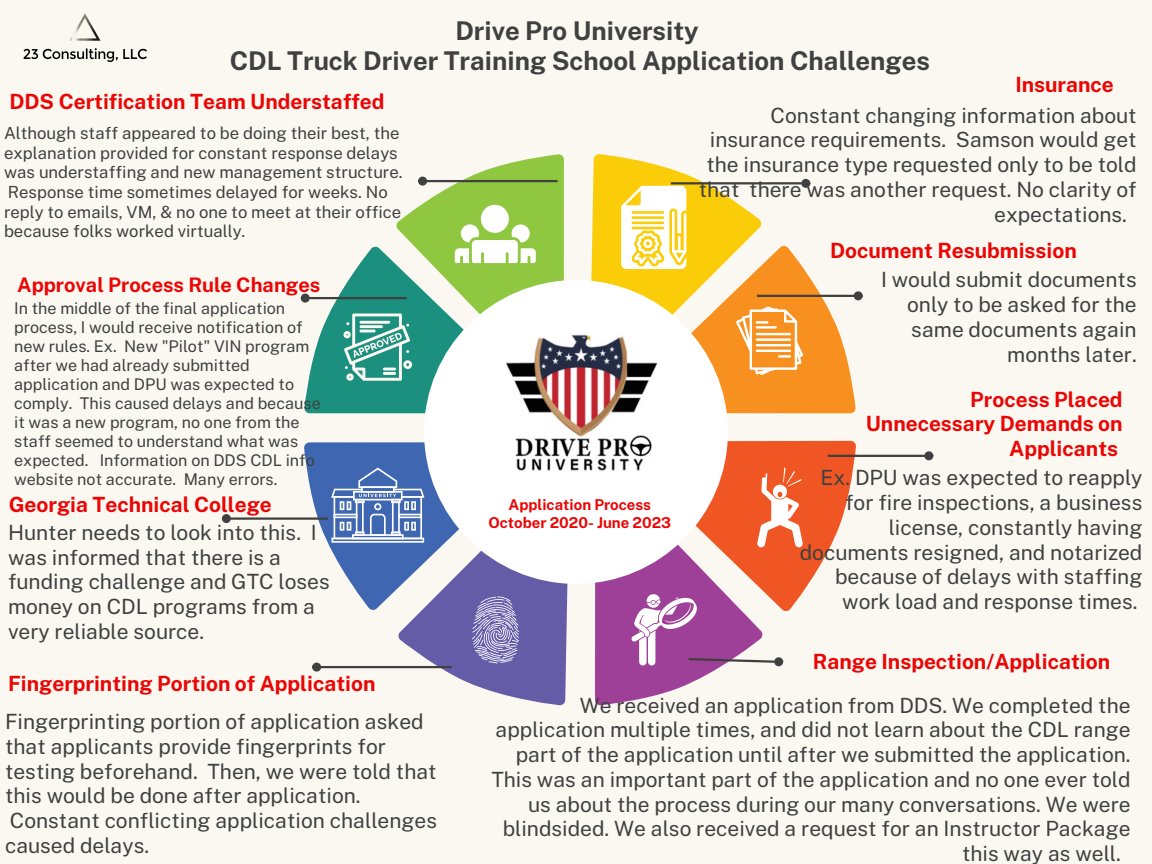
<style>
.page{position:relative;width:1152px;height:864px;background:#faf8f1}
.page>*{position:absolute;margin:0;border:0;box-sizing:border-box;transform-origin:0 0}
.t1{font:700 25.8px "Public Sans";color:#404040}
.t2{font:21px/24.8px "Public Sans";color:#404040}
.t3{font:700 21px/24.8px "Public Sans";color:#eb0606;text-align:right}
.t4{font:700 20.1px "Public Sans";color:#eb0606}
.t5{font:16.65px/19.6px "Public Sans";color:#404040}
.t6{font:16.2px/19px "Public Sans";color:#404040}
.t7{font:700 15px "Public Sans";color:#eb0606}
</style>
<div class="page">
<div style="left:424px;top:280px;width:304px;height:304px;background:#fff;border-radius:50%"></div>
<div style="left:301px;top:294px;width:9px;height:9px;border:2px solid #404040;border-radius:50%"></div>
<hr style="left:230px;top:517px;width:98px;height:3px;background:#404040">
<div style="left:223px;top:515px;width:7px;height:7px;background:#404040;border-radius:50%"></div>
<div style="left:222px;top:514px;width:9px;height:9px;border:2px solid #404040;border-radius:50%"></div>
<div style="left:855px;top:292px;width:7px;height:7px;background:#404040;border-radius:50%"></div>
<div style="left:854px;top:291px;width:9px;height:9px;border:2px solid #404040;border-radius:50%"></div>
<hr style="left:828px;top:455px;width:97px;height:2px;background:#404040">
<div style="left:926px;top:452px;width:6px;height:7px;background:#404040;border-radius:50%"></div>
<div style="left:924px;top:451px;width:9px;height:9px;border:2px solid #404040;border-radius:50%"></div>
<img style="left:23px;top:13px;width:124px;height:49px">
<img style="left:515px;top:334px;width:136px;height:137px">
<svg style="left:304px;top:154px;width:260px;height:259px"></svg>
<svg style="left:304px;top:442px;width:264px;height:263px"></svg>
<svg style="left:591px;top:154px;width:265px;height:259px"></svg>
<svg style="left:595px;top:441px;width:261px;height:264px"></svg>
<p class="t1" style="left:455px;top:15px;width:245px">Drive Pro University</p>
<p class="t1" style="left:230px;top:46px;width:702px">CDL Truck Driver Training School Application Challenges</p>
<p class="t3" style="left:1015px;top:72px;width:100px">Insurance</p>
<p class="t3" style="left:9px;top:89px;width:377px">DDS Certification Team Understaffed</p>
<p class="t2" style="left:771px;top:103px;width:368px">Constant changing information about</p>
<p class="t2" style="left:710px;top:127px;width:428px">insurance requirements. Samson would get</p>
<p class="t2" style="left:706px;top:152px;width:432px">the insurance type requested only to be told</p>
<p class="t2" style="left:699px;top:177px;width:439px">that there was another request. No clarity of</p>
<p class="t2" style="left:994px;top:202px;width:134px">expectations.</p>
<p class="t5" style="left:4px;top:123px;width:400px">Although staff appeared to be doing their best, the explanation provided for constant response delays was understaffing and new management structure.<br>Response time sometimes delayed for weeks. No reply to emails, VM, &amp; no one to meet at their office because folks worked virtually.</p>
<p class="t4" style="left:17px;top:273px;width:305px">Approval Process Rule Changes</p>
<p class="t6" style="left:14px;top:299px;width:308px">In the middle of the final application process, I would receive notification of new rules. Ex. New "Pilot" VIN program after we had already submitted application and DPU was expected to comply. This caused delays and because it was a new program, no one from the staff seemed to understand what was expected. Information on DDS CDL info website not accurate. Many errors.</p>
<p class="t3" style="left:9px;top:492px;width:265px">Georgia Technical College</p>
<p class="t2" style="left:8px;top:520px;width:323px">Hunter needs to look into this. I was informed that there is a funding challenge and GTC loses money on CDL programs from a very reliable source.</p>
<p class="t3" style="left:8px;top:671px;width:369px">Fingerprinting Portion of Application</p>
<p class="t2" style="left:5px;top:709px;width:434px">Fingerprinting portion of application asked that applicants provide fingerprints for testing beforehand. Then, we were told that this would be done after application.<br>Constant conflicting application challenges caused delays.</p>
<p class="t3" style="left:830px;top:238px;width:248px">Document Resubmission</p>
<p class="t2" style="left:881px;top:267px;width:257px;text-align:right">I would submit documents only to be asked for the same documents again months later.</p>
<p class="t7" style="left:509px;top:496px;width:144px">Application Process</p>
<p class="t7" style="left:488px;top:514px;width:184px">October 2020- June 2023</p>
<p class="t3" style="left:866px;top:387px;width:258px">Process Placed<br>Unnecessary Demands on<br>Applicants</p>
<p class="t2" style="left:800px;top:465px;width:344px;text-align:right">Ex. DPU was expected to reapply for fire inspections, a business license, constantly having documents resigned, and notarized because of delays with staffing work load and response times.</p>
<p class="t3" style="left:813px;top:649px;width:299px">Range Inspection/Application</p>
<p class="t2" style="left:580px;top:693px;width:552px">We received an application from DDS. We completed the</p>
<p class="t2" style="left:496px;top:717px;width:637px">application multiple times, and did not learn about the CDL range</p>
<p class="t2" style="left:516px;top:742px;width:616px">part of the application until after we submitted the application.</p>
<p class="t2" style="left:491px;top:767px;width:641px">This was an important part of the application and no one ever told</p>
<p class="t2" style="left:528px;top:792px;width:604px">us about the process during our many conversations. We were</p>
<p class="t2" style="left:503px;top:816px;width:629px">blindsided. We also received a request for an Instructor Package</p>
<p class="t2" style="left:962px;top:841px;width:160px">this way as well.</p>
</div>
